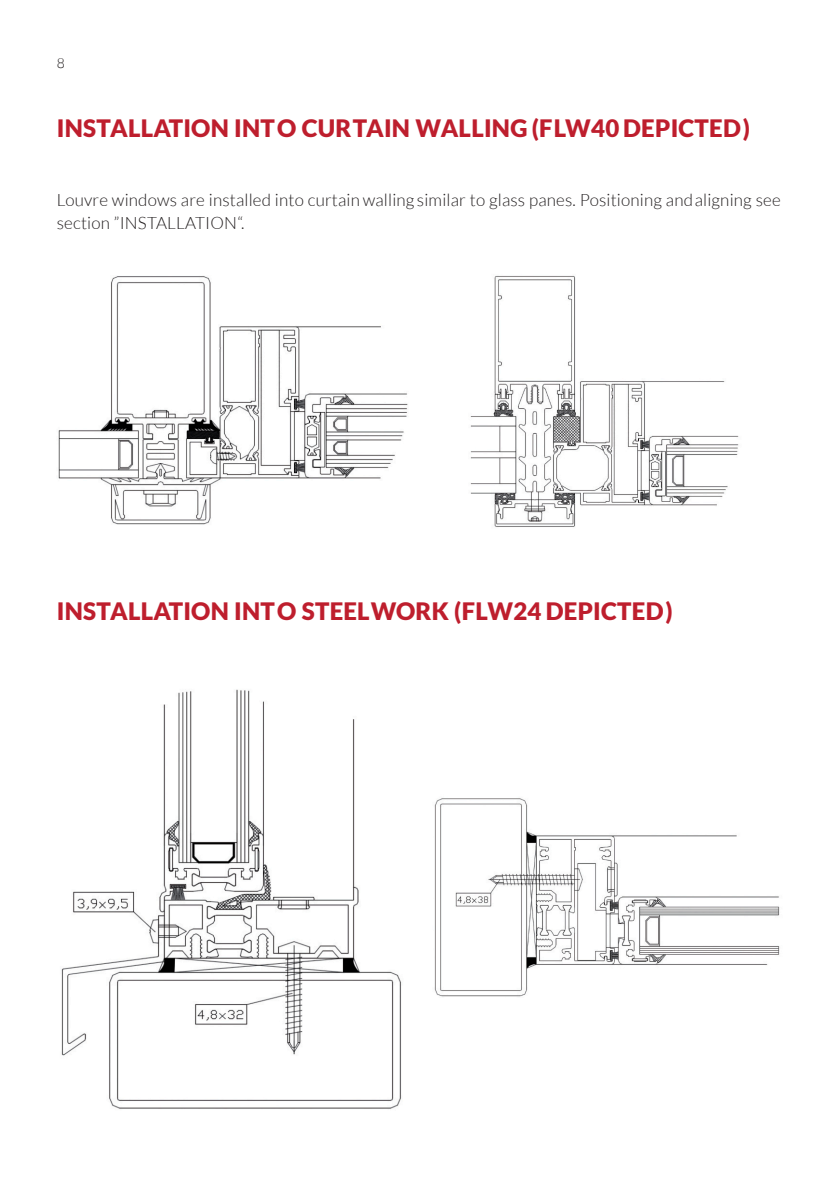
<style>
.page{position:relative;width:840px;height:1191px;background:#fff}
.page>*{position:absolute;margin:0;border:0;box-sizing:border-box;transform-origin:0 0}
.t1{font:900 24px "Lato";letter-spacing:.01em;color:#be1e2d}
.t2{font:300 17px "Lato";letter-spacing:.01em;color:#231f20}
.t3{font:300 14px "Lato";color:#231f20}
</style>
<div class="page">
<img style="left:58px;top:276px;width:350px;height:249px">
<img style="left:470px;top:275px;width:269px;height:252px">
<img style="left:61px;top:689px;width:341px;height:420px">
<img style="left:434px;top:798px;width:346px;height:199px">
<p class="t3" style="left:57px;top:57px;width:10px">8</p>
<p class="t1" style="left:57px;top:118px;width:694px">INSTALLATION INTO CURTAIN WALLING (FLW40 DEPICTED)</p>
<p class="t2" style="left:57px;top:192px;width:725px">Louvre windows are installed into curtain walling similar to glass panes. Positioning and aligning see</p>
<p class="t2" style="left:57px;top:215px;width:189px">section ”INSTALLATION“.</p>
<p class="t1" style="left:57px;top:601px;width:617px">INSTALLATION INTO STEELWORK (FLW24 DEPICTED)</p>
</div>
